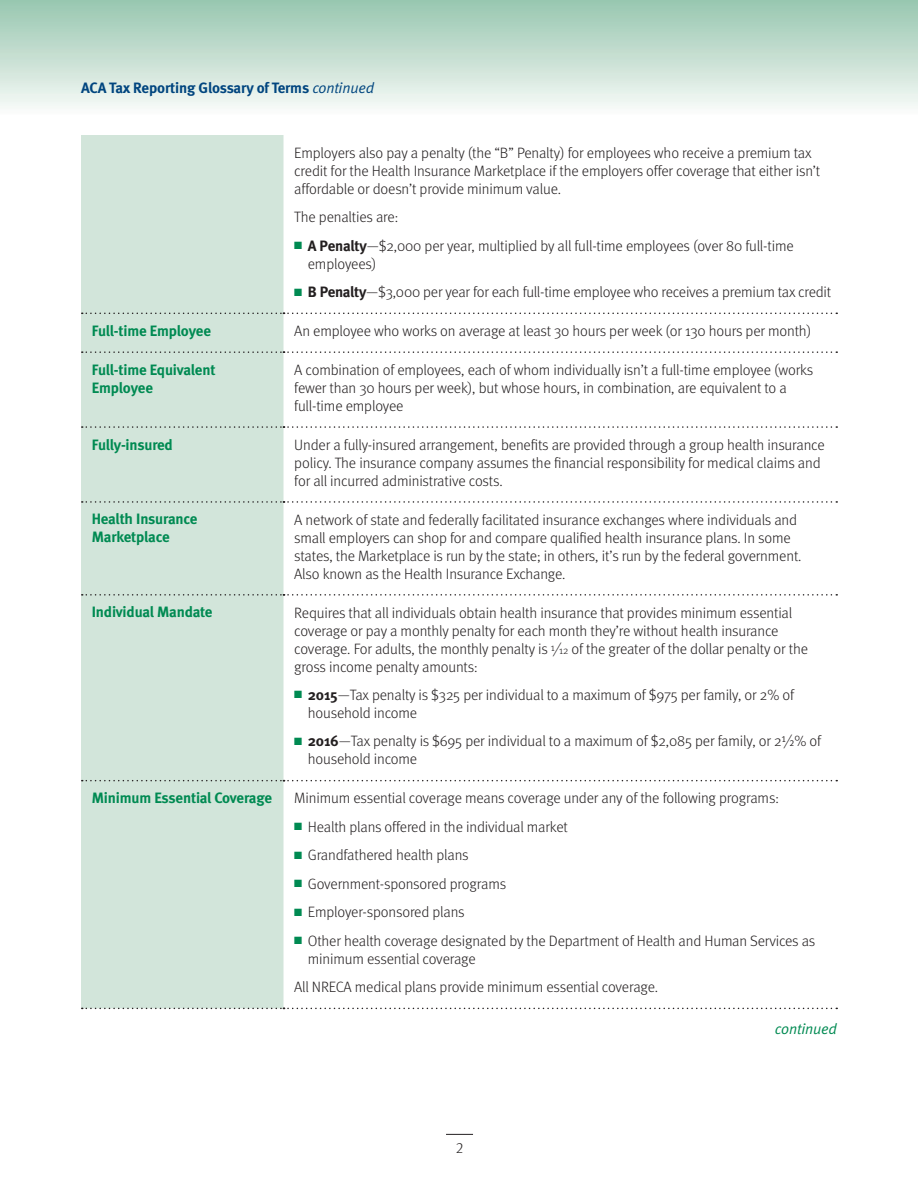
<style>
.page{position:relative;width:918px;height:1188px;background:#fff}
.page>*{position:absolute;margin:0;border:0;box-sizing:border-box;transform-origin:0 0}
.chart_text{font:300 15px/18px "Meta";letter-spacing:-.01em;color:#231f20}
.chart_text_bulleted{font:300 15px/18px "Meta";letter-spacing:-.01em;color:#231f20}
.chart_bold_heading{font:700 15px/18px "Meta";letter-spacing:-.01em;color:#008a52}
.INTRO_no_cap{font:700 15px "Meta";letter-spacing:-.01em;color:#01457f}
.t1{font:italic 15px "Meta Normal";letter-spacing:-.01em;color:#008a52}
.t2{font:15px "Meta Light LF";color:#231f20}
.s1{font-family:"Meta Normal";font-weight:400;font-style:italic}
.s2{color:#008a52}
.s3{font-weight:700}
.s4{font-size:10.5px}
</style>
<div class="page">
<svg style="left:446px;top:1134px;width:27px;height:1px"></svg>
<div style="left:81px;top:135px;width:203px;height:873px;background:#d2e5da"></div>
<svg style="left:82px;top:313px;width:755px;height:1px"></svg>
<svg style="left:82px;top:351px;width:755px;height:2px"></svg>
<svg style="left:82px;top:501px;width:755px;height:2px"></svg>
<svg style="left:82px;top:594px;width:755px;height:2px"></svg>
<svg style="left:82px;top:780px;width:755px;height:1px"></svg>
<svg style="left:82px;top:1008px;width:755px;height:1px"></svg>
<svg style="left:82px;top:426px;width:755px;height:2px"></svg>
<p class="INTRO_no_cap" style="left:81px;top:79px;width:295px">ACA Tax Reporting Glossary of Terms <span class="s1">continued</span></p>
<p class="chart_text" style="left:294px;top:143px;width:528px">Employers also pay a penalty (the “B” Penalty) for employees who receive a premium tax credit for the Health Insurance Marketplace if the employers offer coverage that either isn’t affordable or doesn’t provide minimum value.</p>
<p class="chart_text" style="left:294px;top:208px;width:105px">The penalties are:</p>
<p class="chart_text_bulleted" style="left:308px;top:236px;width:487px;text-indent:-14px"><span class="s2">■</span> <span class="s3">A Penalty</span>—$2,000 per year, multiplied by all full-time employees (over 80 full-time employees)</p>
<p class="chart_text_bulleted" style="left:294px;top:283px;width:538px"><span class="s2">■</span> <span class="s3">B Penalty</span>—$3,000 per year for each full-time employee who receives a premium tax credit</p>
<p class="chart_bold_heading" style="left:92px;top:321px;width:121px">Full-time Employee</p>
<p class="chart_text" style="left:294px;top:322px;width:518px">An employee who works on average at least 30 hours per week (or 130 hours per month)</p>
<p class="chart_bold_heading" style="left:92px;top:360px;width:125px">Full-time Equivalent<br>Employee</p>
<p class="chart_text" style="left:294px;top:361px;width:520px">A combination of employees, each of whom individually isn’t a full-time employee (works fewer than 30 hours per week), but whose hours, in combination, are equivalent to a full-time employee</p>
<p class="chart_bold_heading" style="left:92px;top:435px;width:83px">Fully-insured</p>
<p class="chart_text" style="left:294px;top:435px;width:532px">Under a fully-insured arrangement, benefits are provided through a group health insurance policy. The insurance company assumes the financial responsibility for medical claims and for all incurred administrative costs.</p>
<p class="chart_bold_heading" style="left:92px;top:510px;width:107px">Health Insurance<br>Marketplace</p>
<p class="chart_text" style="left:294px;top:510px;width:509px">A network of state and federally facilitated insurance exchanges where individuals and small employers can shop for and compare qualified health insurance plans. In some states, the Marketplace is run by the state; in others, it’s run by the federal government.<br>Also known as the Health Insurance Exchange.</p>
<p class="chart_bold_heading" style="left:92px;top:603px;width:122px">Individual Mandate</p>
<p class="chart_text" style="left:294px;top:603px;width:515px">Requires that all individuals obtain health insurance that provides minimum essential coverage or pay a monthly penalty for each month they’re without health insurance coverage. For adults, the monthly penalty is <sup>1</sup>⁄<span class="s4">12</span> of the greater of the dollar penalty or the gross income penalty amounts:</p>
<p class="chart_text_bulleted" style="left:308px;top:686px;width:488px;text-indent:-14px"><span class="s2">■</span> <span class="s3">2015</span>—Tax penalty is $325 per individual to a maximum of $975 per family, or 2% of household income</p>
<p class="chart_text_bulleted" style="left:308px;top:732px;width:515px;text-indent:-14px"><span class="s2">■</span> <span class="s3">2016</span>—Tax penalty is $695 per individual to a maximum of $2,085 per family, or 2½% of household income</p>
<p class="chart_bold_heading" style="left:92px;top:789px;width:182px">Minimum Essential Coverage</p>
<p class="chart_text" style="left:294px;top:789px;width:486px">Minimum essential coverage means coverage under any of the following programs:</p>
<p class="chart_text_bulleted" style="left:294px;top:818px;width:275px"><span class="s2">■</span> Health plans offered in the individual market</p>
<p class="chart_text_bulleted" style="left:294px;top:846px;width:176px"><span class="s2">■</span> Grandfathered health plans</p>
<p class="chart_text_bulleted" style="left:294px;top:874px;width:213px"><span class="s2">■</span> Government-sponsored programs</p>
<p class="chart_text_bulleted" style="left:294px;top:903px;width:172px"><span class="s2">■</span> Employer-sponsored plans</p>
<p class="chart_text_bulleted" style="left:308px;top:931px;width:509px;text-indent:-14px"><span class="s2">■</span> Other health coverage designated by the Department of Health and Human Services as minimum essential coverage</p>
<p class="chart_text" style="left:294px;top:978px;width:365px">All NRECA medical plans provide minimum essential coverage.</p>
<p class="t1" style="left:775px;top:1020px;width:64px">continued</p>
<p class="t2" style="left:456px;top:1139px;width:9px">2</p>
</div>
